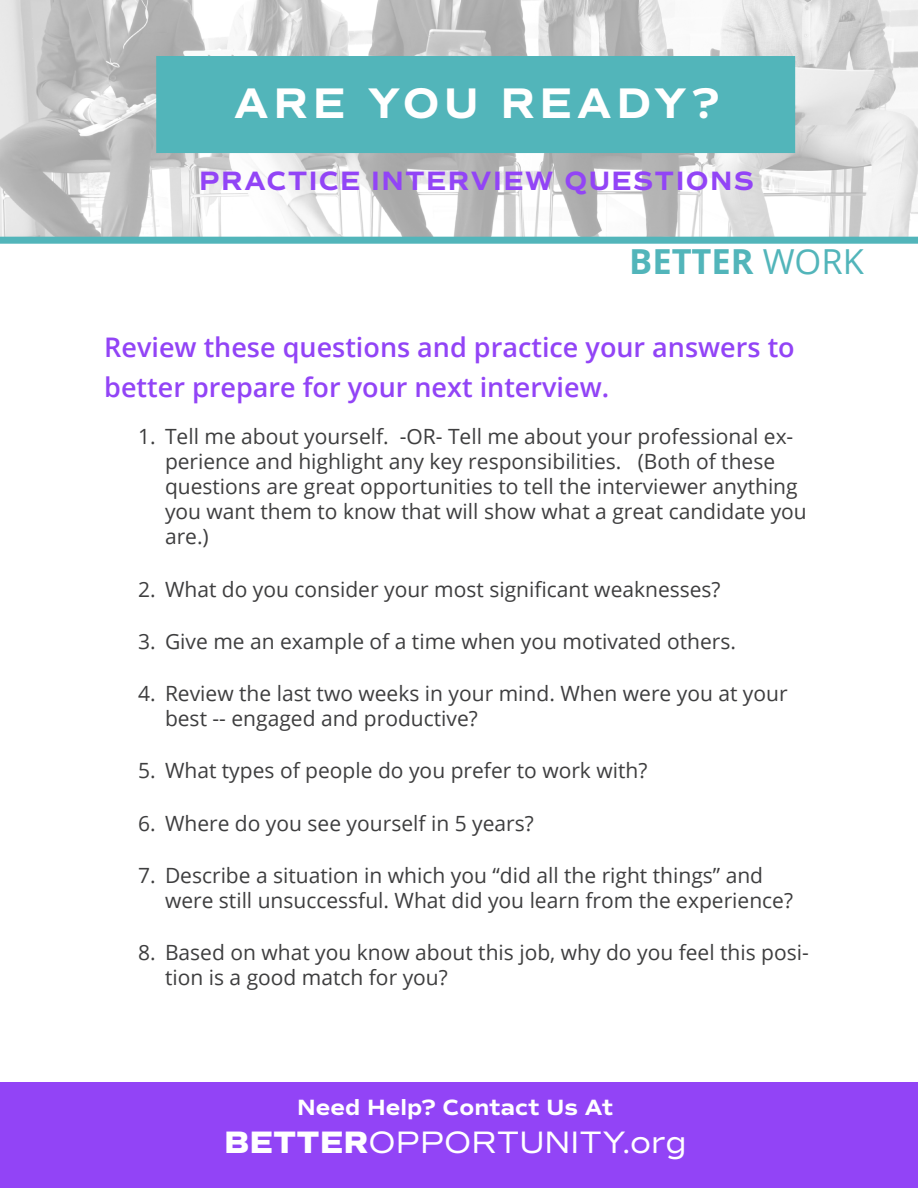
<style>
.page{position:relative;width:918px;height:1188px;background:#fff}
.page>*{position:absolute;margin:0;border:0;box-sizing:border-box;transform-origin:0 0}
.t1{font:700 43.5px "Commuters Sans";letter-spacing:.1em;color:#fff}
.t2{font:700 34.5px "Open Sans";color:#52b5ba}
.t3{font:31.5px "Commuters Sans";color:#fff}
.t4{font:600 27px/39.6px "Open Sans";color:#9244f6}
.t5{font:700 27px "Commuters Sans";letter-spacing:.05em;color:#9244f6}
.t6{font:700 22.5px "Commuters Sans";color:#fff}
.t7{font:21px/25.2px "Open Sans";color:#3e3e3f}
.s1{font-weight:400}
.s2{font-weight:800}
</style>
<div class="page">
<img style="left:0;top:0;width:917px;height:237px">
<div style="left:156px;top:56px;width:639px;height:97px;background:#52b5ba"></div>
<div style="left:0;top:1082px;width:918px;height:106px;background:#9244f6"></div>
<div style="left:0;top:237px;width:918px;height:7px;background:#52b5ba"></div>
<p class="t1" style="left:234px;top:77px;width:487px">ARE YOU READY?</p>
<p class="t5" style="left:199px;top:164px;width:556px">PRACTICE INTERVIEW QUESTIONS</p>
<p class="t2" style="left:629px;top:237px;width:236px">BETTER <span class="s1">WORK</span></p>
<p class="t4" style="left:104px;top:327px;width:692px">Review these questions and practice your answers to better prepare for your next interview.</p>
<p class="t7" style="left:165px;top:423px;width:643px;text-indent:-27px">1. Tell me about yourself. -OR- Tell me about your professional ex&shy;perience and highlight any key responsibilities. (Both of these questions are great opportunities to tell the interviewer anything you want them to know that will show what a great candidate you are.)</p>
<p class="t7" style="left:138px;top:576px;width:584px">2. What do you consider your most significant weaknesses?</p>
<p class="t7" style="left:138px;top:628px;width:600px">3. Give me an example of a time when you motivated others.</p>
<p class="t7" style="left:165px;top:680px;width:624px;text-indent:-27px">4. Review the last two weeks in your mind. When were you at your best -- engaged and productive?</p>
<p class="t7" style="left:138px;top:758px;width:511px">5. What types of people do you prefer to work with?</p>
<p class="t7" style="left:138px;top:810px;width:397px">6. Where do you see yourself in 5 years?</p>
<p class="t7" style="left:165px;top:862px;width:630px;text-indent:-27px">7. Describe a situation in which you “did all the right things” and were still unsuccessful. What did you learn from the experience?</p>
<p class="t7" style="left:165px;top:939px;width:645px;text-indent:-27px">8. Based on what you know about this job, why do you feel this posi&shy;tion is a good match for you?</p>
<p class="t6" style="left:297px;top:1094px;width:318px">Need Help? Contact Us At</p>
<p class="t3" style="left:224px;top:1123px;width:464px"><span class="s2">BETTER</span>OPPORTUNITY.org</p>
</div>
